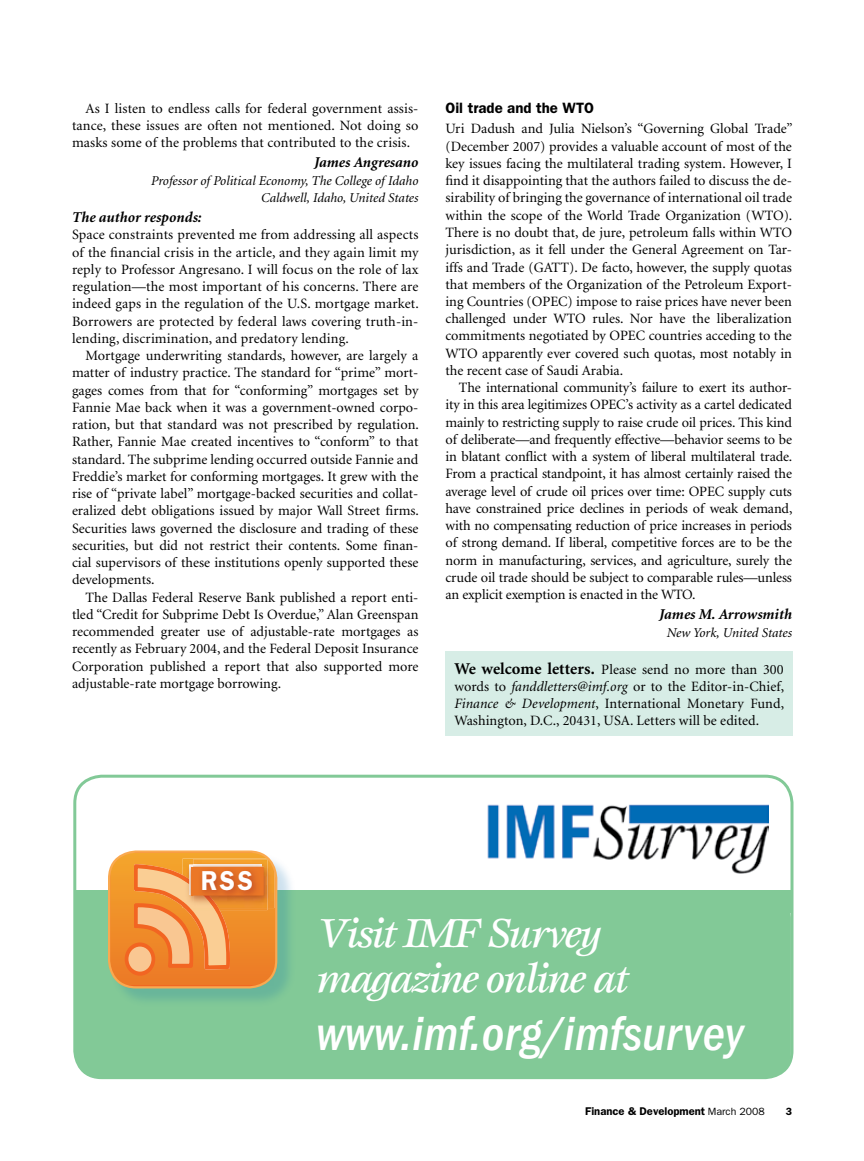
<style>
.page{position:relative;width:864px;height:1161px;background:#fff}
.page>*{position:absolute;margin:0;border:0;box-sizing:border-box;transform-origin:0 0}
.t1{font:italic 500 condensed 49.5px "Franklin Gothic";letter-spacing:.005em;color:#fff}
.t2{font:italic 500 42px/45px "Esprit";letter-spacing:-.05em;color:#fff}
.t3{font:600 27.45px "Franklin Gothic";color:#fff;scale:.92 1}
.t4{font:italic 700 15px "Minion";color:#000}
.t5{font:600 15px "Franklin Gothic";color:#000}
.t6{font:14.25px/17.2px "Minion";color:#000;text-align:justify}
.t7{font:italic 13.5px/17.2px "Minion";color:#000;text-align:right}
.t8{font:600 11.25px "Franklin Gothic";color:#000}
.s1{font-weight:700;font-size:16.5px}
.s2{font-style:italic}
.s3{font-weight:400;font-size:10.5px}
</style>
<div class="page">
<div style="left:446px;top:651px;width:347px;height:85px;background:#d7ede6"></div>
<div style="left:73px;top:775px;width:721px;height:304px;border:3px solid #82c997;border-radius:27px"></div>
<img style="left:487px;top:804px;width:281px;height:70px">
<div style="left:75px;top:891px;width:716px;height:187px;background:#82c997;border-radius:27px"></div>
<div style="left:75px;top:890px;width:717px;height:23px;background:#82c997"></div>
<div style="left:110px;top:852px;width:187px;height:156px;background:#0067ab;opacity:.2"></div>
<svg style="left:109px;top:852px;width:167px;height:135px"></svg>
<img style="left:193px;top:859px;width:74px;height:49px">
<img style="left:203px;top:895px;width:15px;height:13px">
<div style="left:108px;top:850px;width:169px;height:138px;border:2px solid #faa950;border-radius:27px"></div>
<p class="t6" style="left:72px;top:100px;width:348px;text-indent:14px">As I listen to endless calls for federal government assis&shy;tance, these issues are often not mentioned. Not doing so masks some of the problems that contributed to the crisis.-</p>
<p class="t4" style="left:314px;top:155px;width:106px">James Angresano</p>
<p class="t7" style="left:151px;top:172px;width:269px">Professor of Political Economy, The College of Idaho<br>Caldwell, Idaho, United States</p>
<p class="t4" style="left:72px;top:210px;width:131px">The author responds:</p>
<p class="t6" style="left:72px;top:227px;width:348px">Space constraints prevented me from addressing all aspects of the financial crisis in the article, and they again limit my reply to Professor Angresano. I will focus on the role of lax regulation—the most important of his concerns. There are indeed gaps in the regulation of the U.S. mortgage market.<br>Borrowers are protected by federal laws covering truth-in&shy;lending, discrimination, and predatory lending.</p>
<p class="t6" style="left:72px;top:348px;width:348px;text-indent:14px">Mortgage underwriting standards, however, are largely a matter of industry practice. The standard for “prime” mort&shy;gages comes from that for “conforming” mortgages set by Fannie Mae back when it was a government-owned corpo&shy;ration, but that standard was not prescribed by regulation.<br>Rather, Fannie Mae created incentives to “conform” to that standard. The subprime lending occurred outside Fannie and Freddie’s market for conforming mortgages. It grew with the rise of “private label” mortgage-backed securities and collat&shy;eralized debt obligations issued by major Wall Street firms.<br>Securities laws governed the disclosure and trading of these securities, but did not restrict their contents. Some finan&shy;cial supervisors of these institutions openly supported these developments.</p>
<p class="t6" style="left:72px;top:589px;width:348px;text-indent:13px">The Dallas Federal Reserve Bank published a report enti&shy;tled “Credit for Subprime Debt Is Overdue,” Alan Greenspan recommended greater use of adjustable-rate mortgages as recently as February 2004, and the Federal Deposit Insurance Corporation published a report that also supported more adjustable-rate mortgage borrowing.-</p>
<p class="t5" style="left:446px;top:99px;width:129px">Oil trade and the WTO</p>
<p class="t6" style="left:445px;top:121px;width:349px">Uri Dadush and Julia Nielson’s “Governing Global Trade” (December 2007) provides a valuable account of most of the key issues facing the multilateral trading system. However, I find it disappointing that the authors failed to discuss the de&shy;sirability of bringing the governance of international oil trade within the scope of the World Trade Organization (WTO).<br>There is no doubt that, de jure, petroleum falls within WTO jurisdiction, as it fell under the General Agreement on Tar&shy;iffs and Trade (GATT ). De facto, however, the supply quotas that members of the Organization of the Petroleum Export&shy;ing Countries (OPEC) impose to raise prices have never been challenged under WTO rules. Nor have the liberalization commitments negotiated by OPEC countries acceding to the WTO apparently ever covered such quotas, most notably in the recent case of Saudi Arabia.-</p>
<p class="t6" style="left:446px;top:380px;width:348px;text-indent:13px">The international community’s failure to exert its author&shy;ity in this area legitimizes OPEC’s activity as a cartel dedicated mainly to restricting supply to raise crude oil prices. This kind of deliberate—and frequently effective—behavior seems to be in blatant conflict with a system of liberal multilateral trade.<br>From a practical standpoint, it has almost certainly raised the average level of crude oil prices over time: OPEC supply cuts have constrained price declines in periods of weak demand, with no compensating reduction of price increases in periods of strong demand. If liberal, competitive forces are to be the norm in manufacturing, services, and agriculture, surely the crude oil trade should be subject to comparable rules—unless an explicit exemption is enacted in the WTO.-</p>
<p class="t4" style="left:659px;top:607px;width:134px">James M. Arrowsmith</p>
<p class="t7" style="left:667px;top:624px;width:127px">New York, United States</p>
<p class="t6" style="left:454px;top:662px;width:331px"><span class="s1">We welcome letters.</span> Please send no more than 300 words to <span class="s2">fanddletters@imf.org</span> or to the Editor-in-Chief, <span class="s2">Finance &amp; Development</span>, International Monetary Fund, Washington, D.C., 20431, USA. Letters will be edited.</p>
<h3 class="t3" style="left:201px;top:865px;width:58px">RSS</h3>
<h2 class="t2" style="left:316px;top:909px;width:313px">Visit IMF Survey magazine online at</h2>
<h1 class="t1" style="left:316px;top:1006px;width:429px">www.imf.org/imfsurvey</h1>
<p class="t8" style="left:585px;top:1105px;width:181px">Finance &amp; Development <span class="s3">March 2008</span></p>
</div>
